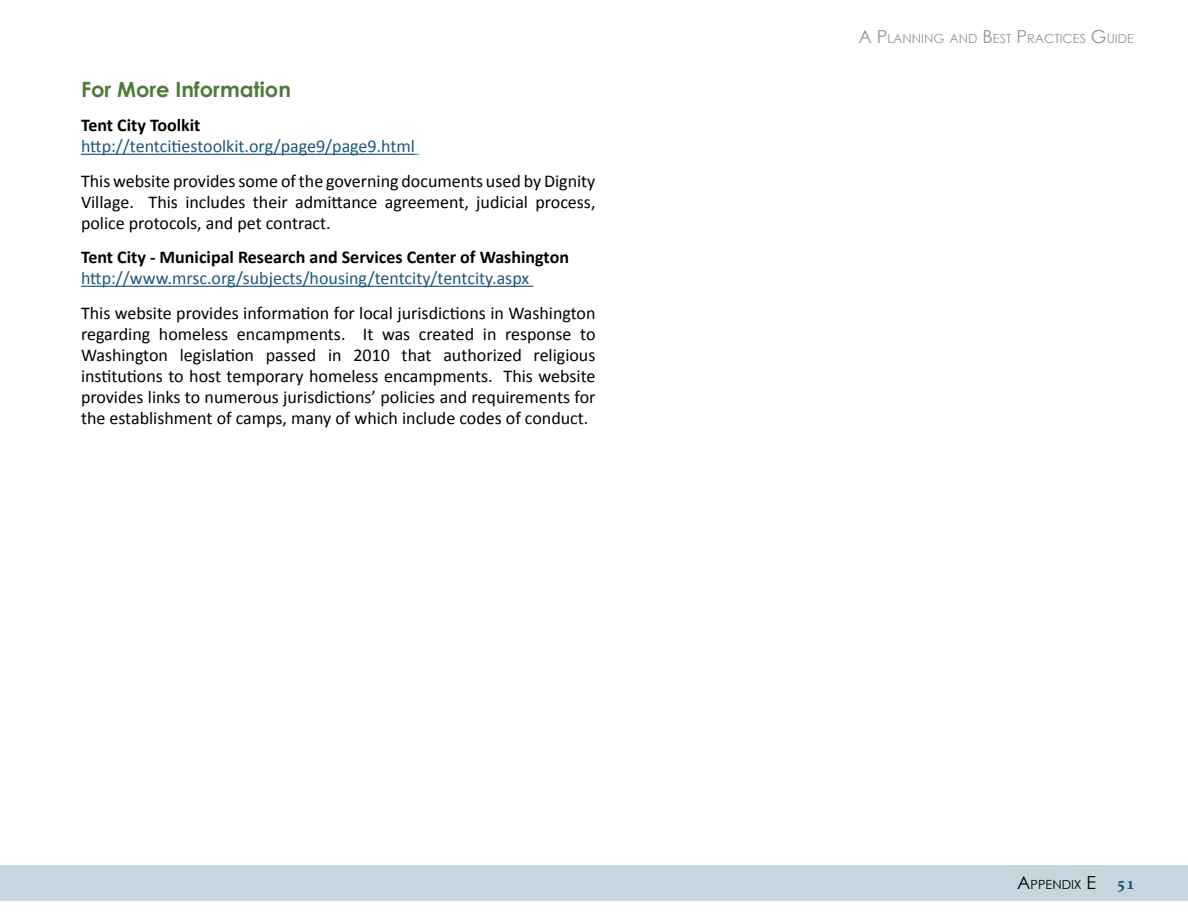
<style>
.page{position:relative;width:1188px;height:918px;background:#fff}
.page>*{position:absolute;margin:0;border:0;box-sizing:border-box;transform-origin:0 0}
.t1{font:700 21px "Century Gothic";color:#4e7b3c}
.t2{font:18px/21px "Calibri";color:#000;text-align:justify}
.t3{font:18px "Calibri";color:#1d577c}
.t4{font:700 18px "Calibri";color:#000}
.t5{font:12.6px "Century Gothic";color:#939598}
.t6{font:12.6px "Century Gothic";color:#000}
.s1{font-size:18px}
.s2{font-family:"Minion Pro";font-weight:700;font-size:18px;color:#1d577c}
</style>
<div class="page">
<div style="left:0;top:865px;width:1188px;height:36px;background:#c7d5de"></div>
<hr style="left:81px;top:154px;width:334px;height:1px;background:#1d577c">
<hr style="left:81px;top:286px;width:452px;height:1px;background:#1d577c">
<p class="t1" style="left:81px;top:76px;width:212px">For More Information</p>
<p class="t4" style="left:81px;top:114px;width:121px">Tent City Toolkit</p>
<p class="t3" style="left:81px;top:135px;width:336px">http://tentcitiestoolkit.org/page9/page9.html</p>
<p class="t2" style="left:81px;top:170px;width:516px">This website provides some of the governing documents used by Dignity Village. This includes their admittance agreement, judicial process, police protocols, and pet contract.</p>
<p class="t4" style="left:81px;top:246px;width:490px">Tent City - Municipal Research and Services Center of Washington</p>
<p class="t3" style="left:81px;top:267px;width:450px">http://www.mrsc.org/subjects/housing/tentcity/tentcity.aspx</p>
<p class="t2" style="left:81px;top:302px;width:516px">This website provides information for local jurisdictions in Washington regarding homeless encampments. It was created in response to Washington legislation passed in 2010 that authorized religious institutions to host temporary homeless encampments. This website provides links to numerous jurisdictions’ policies and requirements for the establishment of camps, many of which include codes of conduct.</p>
<p class="t5" style="left:858px;top:30px;width:277px"><span class="s1">A P</span>LANNING AND <span class="s1">B</span>EST <span class="s1">P</span>RACTICES <span class="s1">G</span>UIDE</p>
<p class="t6" style="left:1017px;top:877px;width:119px"><span class="s1">A</span>PPENDIX <span class="s1">E</span> <span class="s2">51</span></p>
</div>
